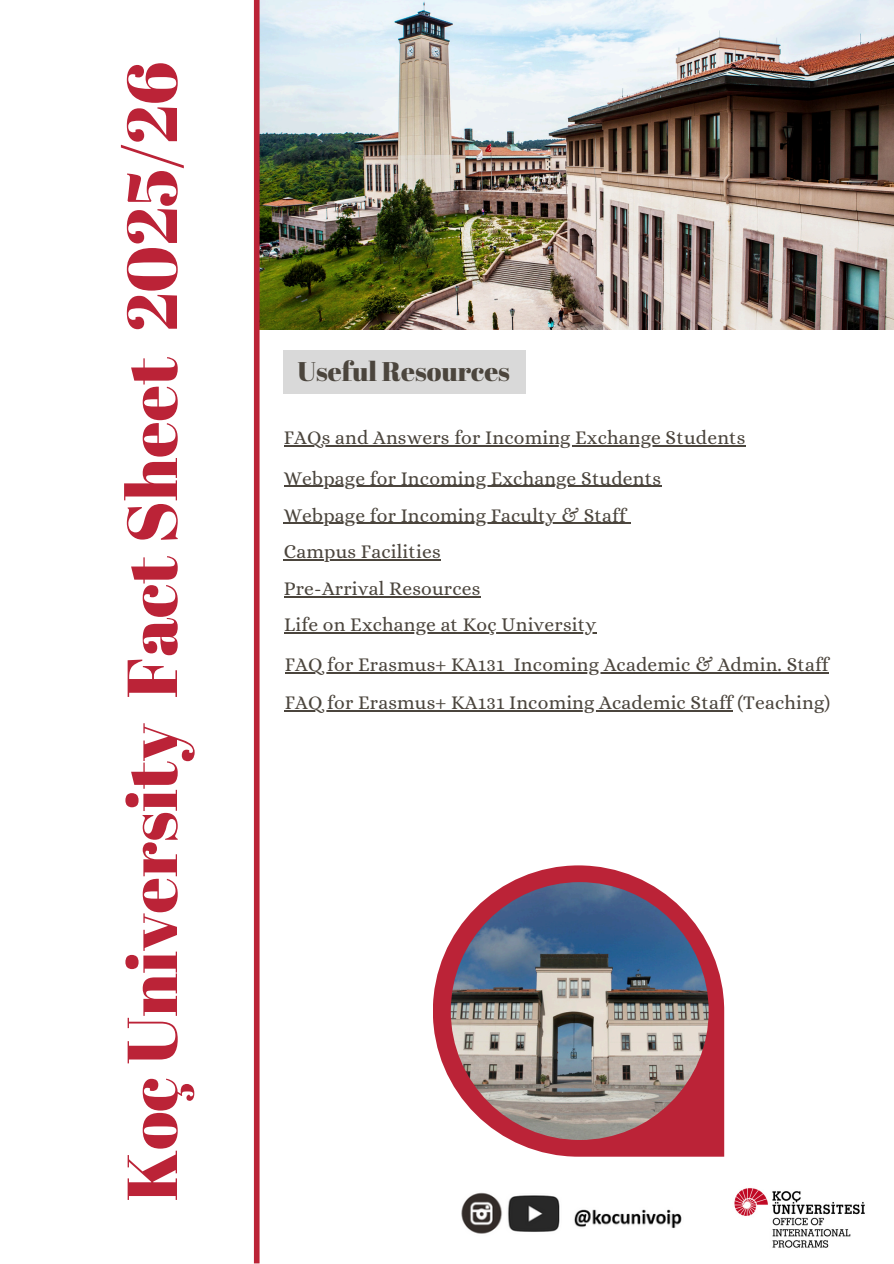
<style>
.page{position:relative;width:894px;height:1264px;background:#fff}
.page>*{position:absolute;margin:0;border:0;box-sizing:border-box;transform-origin:0 0}
.t1{font:70.5px "Abril Fatface";color:#bb2337}
.t2{font:27px "Abril Fatface";color:#4b453d}
.t3{font:19.5px "Alice";letter-spacing:.01em;color:#4b453d}
</style>
<div class="page">
<img style="left:259px;top:0;width:634px;height:329px">
<div style="left:254px;top:0;width:5px;height:1263px;background:#bb2337"></div>
<img style="left:734px;top:1188px;width:131px;height:60px">
<div style="left:284px;top:350px;width:241px;height:44px;background:#d9d9d9"></div>
<hr style="left:284px;top:596px;width:196px;height:1px;background:#4b453d">
<hr style="left:284px;top:559px;width:157px;height:1px;background:#4b453d">
<hr style="left:284px;top:486px;width:377px;height:1px;background:#4b453d">
<hr style="left:284px;top:523px;width:341px;height:1px;background:#4b453d">
<hr style="left:284px;top:445px;width:461px;height:1px;background:#4b453d">
<svg style="left:433px;top:865px;width:291px;height:291px;fill:#bb2337"></svg>
<img style="left:450px;top:882px;width:258px;height:257px;border-radius:50%">
<img style="left:461px;top:1192px;width:221px;height:42px">
<hr style="left:284px;top:632px;width:312px;height:1px;background:#4b453d">
<hr style="left:285px;top:672px;width:219px;height:1px;background:#4b453d">
<hr style="left:513px;top:672px;width:315px;height:1px;background:#4b453d">
<hr style="left:285px;top:710px;width:447px;height:1px;background:#4b453d">
<p class="t1" style="left:102px;top:1201px;width:1141px;rotate:-90deg">Koç University Fact Sheet 2025/26</p>
<h1 class="t2" style="left:297px;top:352px;width:214px">Useful Resources</h1>
<p class="t3" style="left:284px;top:427px;width:463px">FAQs and Answers for Incoming Exchange Students</p>
<p class="t3" style="left:284px;top:467px;width:378px">Webpage for Incoming Exchange Students</p>
<h2 class="t3" style="left:284px;top:504px;width:343px">Webpage for Incoming Faculty &amp; Staff</h2>
<p class="t3" style="left:284px;top:540px;width:158px">Campus Facilities</p>
<p class="t3" style="left:284px;top:577px;width:198px">Pre-Arrival Resources</p>
<p class="t3" style="left:284px;top:613px;width:313px">Life on Exchange at Koç University</p>
<p class="t3" style="left:285px;top:653px;width:221px">FAQ for Erasmus+ KA131</p>
<p class="t3" style="left:513px;top:653px;width:316px">Incoming Academic &amp; Admin. Staff</p>
<p class="t3" style="left:285px;top:691px;width:546px">FAQ for Erasmus+ KA131 Incoming Academic Staff (Teaching)</p>
</div>
